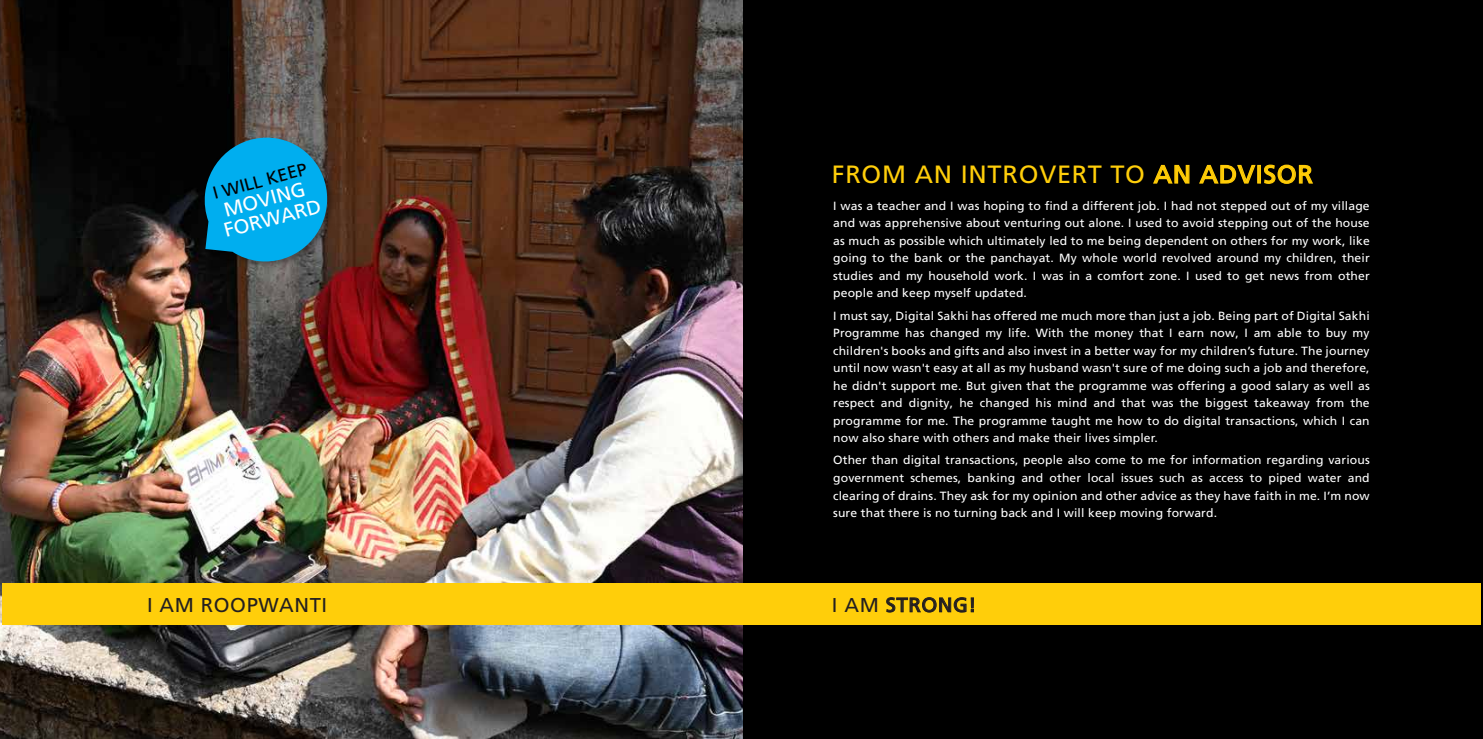
<style>
.page{position:relative;width:1483px;height:739px;background:#fff}
.page>*{position:absolute;margin:0;border:0;box-sizing:border-box;transform-origin:0 0}
.t1{font:25px "Frutiger LT Pro";letter-spacing:.03em;color:#ffce0a}
.t2{font:20px "Frutiger LT Pro";letter-spacing:.03em;color:#231f20}
.t3{font:20px/20px "Frutiger LT Pro";color:#fff}
.t4{font:17.5px "Frutiger LT Pro";color:#000}
.t5{font:11.88px/17.5px "Frutiger LT Pro";letter-spacing:.01em;color:#fff;text-align:justify}
</style>
<div class="page">
<img style="left:0;top:0;width:743px;height:738px">
<div style="left:2px;top:583px;width:740px;height:42px;background:#ffce0a"></div>
<div style="left:743px;top:0;width:740px;height:739px;background:#000"></div>
<div style="left:740px;top:583px;width:741px;height:42px;background:#ffce0a"></div>
<svg style="left:1153px;top:164px;width:37px;height:20px"></svg>
<svg style="left:1199px;top:164px;width:57px;height:20px"></svg>
<div style="left:1257px;top:165px;width:4px;height:19px;border:1px solid #ffcb05"></div>
<svg style="left:1264px;top:164px;width:49px;height:20px"></svg>
<svg style="left:886px;top:597px;width:88px;height:15px"></svg>
<img style="left:201px;top:134px;width:136px;height:138px">
<svg style="left:204px;top:134px;width:126px;height:131px;background:#0e8dbd"></svg>
<h3 class="t4" style="left:211px;top:183px;width:98px;rotate:-15deg">I WILL KEEP</h3>
<h2 class="t3" style="left:217px;top:202px;width:101px;rotate:-15deg">MOVING<br>FORWARD</h2>
<h2 class="t2" style="left:147px;top:593px;width:182px">I AM ROOPWANTI</h2>
<h1 class="t1" style="left:832px;top:160px;width:482px">FROM AN INTROVERT TO AN ADVISOR</h1>
<p class="t5" style="left:833px;top:197px;width:538px">I was a teacher and I was hoping to find a different job. I had not stepped out of my village and was apprehensive about venturing out alone. I used to avoid stepping out of the house as much as possible which ultimately led to me being dependent on others for my work, like going to the bank or the panchayat. My whole world revolved around my children, their studies and my household work. I was in a comfort zone. I used to get news from other people and keep myself updated.</p>
<p class="t5" style="left:833px;top:307px;width:538px">I must say, Digital Sakhi has offered me much more than just a job. Being part of Digital Sakhi Programme has changed my life. With the money that I earn now, I am able to buy my children's books and gifts and also invest in a better way for my children’s future. The journey until now wasn't easy at all as my husband wasn't sure of me doing such a job and therefore, he didn't support me. But given that the programme was offering a good salary as well as respect and dignity, he changed his mind and that was the biggest takeaway from the programme for me. The programme taught me how to do digital transactions, which I can now also share with others and make their lives simpler.</p>
<p class="t5" style="left:833px;top:451px;width:538px">Other than digital transactions, people also come to me for information regarding various government schemes, banking and other local issues such as access to piped water and clearing of drains. They ask for my opinion and other advice as they have faith in me. I’m now sure that there is no turning back and I will keep moving forward.</p>
<h2 class="t2" style="left:832px;top:593px;width:146px">I AM STRONG!</h2>
</div>
